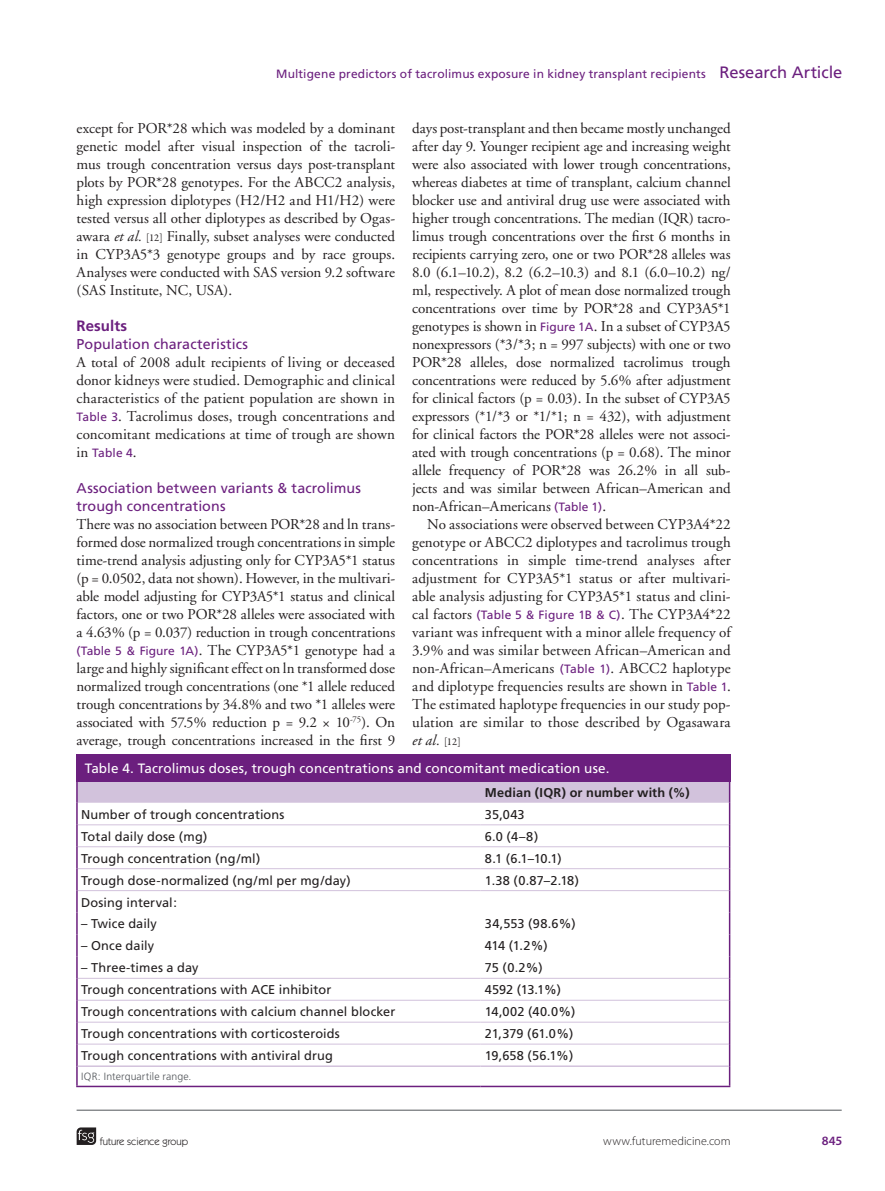
<style>
.page{position:relative;width:885px;height:1191px;background:#fff}
.page>*{position:absolute;margin:0;border:0;box-sizing:border-box;transform-origin:0 0}
.t1{font:15px/18px "Adobe Garamond";color:#231f20;text-align:justify}
.t2{font:700 15px "Frutiger";color:#6b1f7e}
.t3{font:14.25px/18px "Frutiger";letter-spacing:.005em;color:#6b1f7e}
.t4{font:13.5px "Frutiger";letter-spacing:.005em;color:#fff}
.t5{font:12.75px "Frutiger";letter-spacing:.01em;color:#231f20}
.t6{font:700 12.75px "Frutiger";letter-spacing:.01em;color:#231f20}
.t7{font:600 12.75px "Myriad Pro";color:#6b1f7e}
.t8{font:12px "Frutiger";letter-spacing:.01em;color:#6b1f7e}
.t9{font:300 12px "Myriad Pro";letter-spacing:.005em;color:#231f20}
.t10{font:300 10.5px "Frutiger";letter-spacing:.01em;color:#52555a}
.t11{font:10.5px "Itc Kabel";color:#231f20}
.s1{font-size:16.5px}
.s2{font-style:italic}
.s3{font-family:"Garamond Premr Pro";font-size:10.5px}
.s4{font-family:"Frutiger";font-size:12px;color:#6b1f7e}
.s5{font-family:"Adobe Garamond";font-size:15px;color:#231f20}
</style>
<div class="page">
<svg style="left:77px;top:1127px;width:19px;height:18px"></svg>
<hr style="left:77px;top:1109px;width:764px;height:1px;background:#52555a">
<div style="left:78px;top:781px;width:650px;height:21px;background:#d2c2dc"></div>
<hr style="left:76px;top:802px;width:2px;height:23px;background:#6b1f7e">
<hr style="left:728px;top:802px;width:2px;height:23px;background:#6b1f7e">
<hr style="left:76px;top:1044px;width:2px;height:22px;background:#6b1f7e">
<hr style="left:728px;top:1044px;width:2px;height:22px;background:#6b1f7e">
<svg style="left:76px;top:1066px;width:2px;height:19px"></svg>
<svg style="left:728px;top:1066px;width:2px;height:19px"></svg>
<hr style="left:76px;top:1085px;width:404px;height:2px;background:#6b1f7e">
<hr style="left:480px;top:1085px;width:250px;height:2px;background:#6b1f7e">
<hr style="left:78px;top:1065px;width:402px;height:2px;background:#d2c2dc">
<hr style="left:480px;top:1065px;width:248px;height:2px;background:#d2c2dc">
<hr style="left:76px;top:781px;width:2px;height:21px;background:#6b1f7e">
<hr style="left:728px;top:781px;width:2px;height:21px;background:#6b1f7e">
<hr style="left:78px;top:824px;width:402px;height:1px;background:#d2c2dc">
<hr style="left:480px;top:824px;width:248px;height:1px;background:#d2c2dc">
<hr style="left:78px;top:846px;width:402px;height:1px;background:#d2c2dc">
<hr style="left:480px;top:846px;width:248px;height:1px;background:#d2c2dc">
<hr style="left:78px;top:868px;width:402px;height:1px;background:#d2c2dc">
<hr style="left:480px;top:868px;width:248px;height:1px;background:#d2c2dc">
<hr style="left:78px;top:890px;width:402px;height:1px;background:#d2c2dc">
<hr style="left:480px;top:890px;width:248px;height:1px;background:#d2c2dc">
<hr style="left:78px;top:978px;width:402px;height:1px;background:#d2c2dc">
<hr style="left:480px;top:978px;width:248px;height:1px;background:#d2c2dc">
<hr style="left:78px;top:1000px;width:402px;height:1px;background:#d2c2dc">
<hr style="left:480px;top:1000px;width:248px;height:1px;background:#d2c2dc">
<hr style="left:78px;top:1021px;width:402px;height:1px;background:#d2c2dc">
<hr style="left:480px;top:1021px;width:248px;height:1px;background:#d2c2dc">
<hr style="left:78px;top:1043px;width:402px;height:1px;background:#d2c2dc">
<hr style="left:480px;top:1043px;width:248px;height:1px;background:#d2c2dc">
<hr style="left:76px;top:825px;width:2px;height:21px;background:#6b1f7e">
<hr style="left:728px;top:825px;width:2px;height:21px;background:#6b1f7e">
<hr style="left:76px;top:846px;width:2px;height:22px;background:#6b1f7e">
<hr style="left:728px;top:846px;width:2px;height:22px;background:#6b1f7e">
<hr style="left:76px;top:868px;width:2px;height:22px;background:#6b1f7e">
<hr style="left:728px;top:868px;width:2px;height:22px;background:#6b1f7e">
<hr style="left:76px;top:890px;width:2px;height:22px;background:#6b1f7e">
<hr style="left:728px;top:890px;width:2px;height:22px;background:#6b1f7e">
<hr style="left:76px;top:956px;width:2px;height:22px;background:#6b1f7e">
<hr style="left:728px;top:956px;width:2px;height:22px;background:#6b1f7e">
<hr style="left:76px;top:978px;width:2px;height:22px;background:#6b1f7e">
<hr style="left:728px;top:978px;width:2px;height:22px;background:#6b1f7e">
<hr style="left:76px;top:1000px;width:2px;height:22px;background:#6b1f7e">
<hr style="left:728px;top:1000px;width:2px;height:22px;background:#6b1f7e">
<hr style="left:76px;top:1022px;width:2px;height:22px;background:#6b1f7e">
<hr style="left:728px;top:1022px;width:2px;height:22px;background:#6b1f7e">
<hr style="left:76px;top:912px;width:2px;height:22px;background:#6b1f7e">
<hr style="left:728px;top:912px;width:2px;height:22px;background:#6b1f7e">
<hr style="left:76px;top:934px;width:2px;height:22px;background:#6b1f7e">
<hr style="left:728px;top:934px;width:2px;height:22px;background:#6b1f7e">
<div style="left:76px;top:753px;width:654px;height:28px;background:#6b1f7e"></div>
<p class="t8" style="left:276px;top:67px;width:567px">Multigene predictors of tacrolimus exposure in kidney transplant recipients <span class="s1">Research Article</span></p>
<p class="t1" style="left:77px;top:119px;width:320px">except for POR*28 which was modeled by a dominant genetic model after visual inspection of the tacroli&shy;mus trough concentration versus days post-transplant plots by POR*28 genotypes. For the ABCC2 analysis, high expression diplotypes (H2/H2 and H1/H2) were tested versus all other diplotypes as described by Ogas&shy;awara <span class="s2">et al.</span> <span class="s3">[12]</span> Finally, subset analyses were conducted in CYP3A5*3 genotype groups and by race groups.<br>Analyses were conducted with SAS version 9.2 software (SAS Institute, NC, USA).</p>
<p class="t2" style="left:77px;top:316px;width:52px">Results</p>
<p class="t3" style="left:77px;top:334px;width:173px">Population characteristics</p>
<p class="t1" style="left:77px;top:353px;width:320px">A total of 2008 adult recipients of living or deceased donor kidneys were studied. Demographic and clinical characteristics of the patient population are shown in <span class="s4">Table 3</span>. Tacrolimus doses, trough concentrations and concomitant medications at time of trough are shown</p>
<p class="t8" style="left:77px;top:445px;width:62px"><span class="s5">in</span> Table 4<span class="s5">.</span></p>
<p class="t3" style="left:77px;top:478px;width:286px">Association between variants &amp; tacrolimus trough concentrations</p>
<p class="t1" style="left:77px;top:515px;width:320px">There was no association between POR*28 and ln trans&shy;formed dose normalized trough concentrations in simple time-trend analysis adjusting only for CYP3A5*1 status (p = 0.0502, data not shown). However, in the multivari&shy;able model adjusting for CYP3A5*1 status and clinical factors, one or two POR*28 alleles were associated with a 4.63% (p = 0.037) reduction in trough concentrations <span class="s4">(Table 5 &amp; Figure 1A)</span>. The CYP3A5*1 genotype had a large and highly significant effect on ln transformed dose normalized trough concentrations (one *1 allele reduced trough concentrations by 34.8% and two *1 alleles were associated with 57.5% reduction p = 9.2 × 10<sup>-75</sup>). On average, trough concentrations increased in the first 9</p>
<p class="t1" style="left:412px;top:119px;width:320px">days post-transplant and then became mostly unchanged after day 9. Younger recipient age and increasing weight were also associated with lower trough concentrations, whereas diabetes at time of transplant, calcium channel blocker use and antiviral drug use were associated with higher trough concentrations. The median (IQR) tacro&shy;limus trough concentrations over the first 6 months in recipients carrying zero, one or two POR*28 alleles was 8.0 (6.1–10.2), 8.2 (6.2–10.3) and 8.1 (6.0–10.2) ng/ ml, respectively. A plot of mean dose normalized trough concentrations over time by POR*28 and CYP3A5*1 genotypes is shown in <span class="s4">Figure 1A</span>. In a subset of CYP3A5 nonexpressors (*3/*3; n = 997 subjects) with one or two POR*28 alleles, dose normalized tacrolimus trough concentrations were reduced by 5.6% after adjustment for clinical factors (p = 0.03). In the subset of CYP3A5 expressors (*1/*3 or *1/*1; n = 432), with adjustment for clinical factors the POR*28 alleles were not associ&shy;ated with trough concentrations (p = 0.68). The minor allele frequency of POR*28 was 26.2% in all sub&shy;jects and was similar between African–American and non-African–Americans <span class="s4">(Table 1)</span>.</p>
<p class="t1" style="left:412px;top:515px;width:320px;text-indent:15px">No associations were observed between CYP3A4*22 genotype or ABCC2 diplotypes and tacrolimus trough concentrations in simple time-trend analyses after adjustment for CYP3A5*1 status or after multivari&shy;able analysis adjusting for CYP3A5*1 status and clini&shy;cal factors <span class="s4">(Table 5 &amp; Figure 1B &amp; C)</span>. The CYP3A4*22 variant was infrequent with a minor allele frequency of 3.9% and was similar between African–American and non-African–Americans <span class="s4">(Table 1)</span>. ABCC2 haplotype and diplotype frequencies results are shown in <span class="s4">Table 1</span>.<br>The estimated haplotype frequencies in our study pop&shy;ulation are similar to those described by Ogasawara <span class="s2">et al.</span> <span class="s3">[12]</span></p>
<p class="t4" style="left:85px;top:760px;width:526px">Table 4. Tacrolimus doses, trough concentrations and concomitant medication use.</p>
<p class="t6" style="left:485px;top:785px;width:206px">Median (IQR) or number with (%)</p>
<p class="t5" style="left:81px;top:807px;width:205px">Number of trough concentrations</p>
<p class="t5" style="left:485px;top:807px;width:41px">35,043</p>
<p class="t5" style="left:81px;top:829px;width:128px">Total daily dose (mg)</p>
<p class="t5" style="left:485px;top:829px;width:55px">6.0 (4–8)</p>
<p class="t5" style="left:81px;top:850px;width:180px">Trough concentration (ng/ml)</p>
<p class="t5" style="left:485px;top:850px;width:78px">8.1 (6.1–10.1)</p>
<p class="t5" style="left:81px;top:872px;width:271px">Trough dose-normalized (ng/ml per mg/day)</p>
<p class="t5" style="left:485px;top:872px;width:96px">1.38 (0.87–2.18)</p>
<p class="t5" style="left:81px;top:894px;width:97px">Dosing interval:</p>
<p class="t5" style="left:81px;top:916px;width:77px">– Twice daily</p>
<p class="t5" style="left:485px;top:916px;width:92px">34,553 (98.6%)</p>
<p class="t5" style="left:81px;top:938px;width:75px">– Once daily</p>
<p class="t5" style="left:485px;top:938px;width:64px">414 (1.2%)</p>
<p class="t5" style="left:81px;top:960px;width:119px">– Three-times a day</p>
<p class="t5" style="left:485px;top:960px;width:59px">75 (0.2%)</p>
<p class="t5" style="left:81px;top:982px;width:251px">Trough concentrations with ACE inhibitor</p>
<p class="t5" style="left:485px;top:982px;width:78px">4592 (13.1%)</p>
<p class="t5" style="left:81px;top:1004px;width:316px">Trough concentrations with calcium channel blocker</p>
<p class="t5" style="left:485px;top:1004px;width:92px">14,002 (40.0%)</p>
<p class="t5" style="left:81px;top:1026px;width:260px">Trough concentrations with corticosteroids</p>
<p class="t5" style="left:485px;top:1026px;width:90px">21,379 (61.0%)</p>
<p class="t5" style="left:81px;top:1048px;width:253px">Trough concentrations with antiviral drug</p>
<p class="t5" style="left:485px;top:1048px;width:90px">19,658 (56.1%)</p>
<p class="t10" style="left:81px;top:1070px;width:112px">IQR: Interquartile range.</p>
<p class="t11" style="left:100px;top:1135px;width:90px">future science group</p>
<p class="t9" style="left:603px;top:1134px;width:129px">www.futuremedicine.com</p>
<p class="t7" style="left:821px;top:1132px;width:22px">845</p>
</div>
